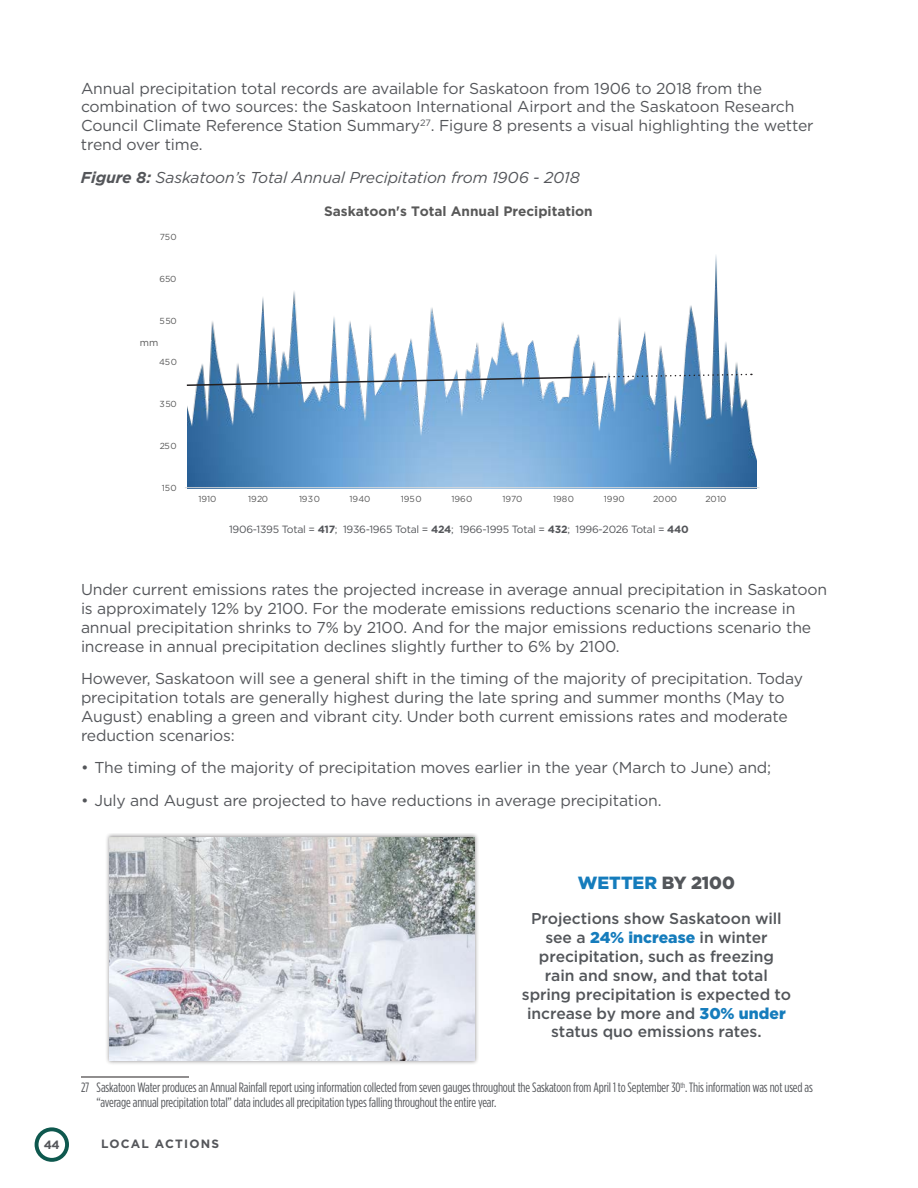
<style>
.page{position:relative;width:918px;height:1188px;background:#fff}
.page>*{position:absolute;margin:0;border:0;box-sizing:border-box;transform-origin:0 0}
.t1{font:900 17.7px "Gotham";letter-spacing:-.005em;color:#157cbc}
.t2{font:15.75px/18.9px "Gotham";letter-spacing:-.01em;color:#54565a}
.t3{font:500 15.75px/18.9px "Gotham";letter-spacing:-.005em;color:#53565a;text-align:center}
.t4{font:italic 15.75px "Gotham";letter-spacing:-.01em;color:#54565a}
.t5{font:700 13.65px "Gotham";color:#595959}
.t6{font:13.5px/15px "Gotham Condensed";letter-spacing:-.01em;color:#54565a}
.t7{font:700 12px "Gotham";letter-spacing:.1em;color:#54565a}
.t8{font:10.5px "Gotham";letter-spacing:-.025em;color:#54565a}
.t9{font:9.75px "Gotham";color:#595959}
.t10{font:8.7px "Gotham";letter-spacing:-.005em;color:#595959}
.s1{font-weight:700}
.s2{color:#53565a}
.s3{font-weight:900;color:#157cbc}
</style>
<div class="page">
<div style="left:35px;top:1127px;width:34px;height:35px;border:4px solid #0e584e;border-radius:50%"></div>
<svg style="left:185px;top:255px;width:575px;height:234px"></svg>
<hr style="left:81px;top:1077px;width:108px;height:1px;background:#231f20">
<svg style="left:185px;top:373px;width:567px;height:14px"></svg>
<div style="left:105px;top:833px;width:375px;height:232px;background:#231f20;opacity:.5"></div>
<img style="left:110px;top:837px;width:365px;height:224px">
<p class="t2" style="left:81px;top:78px;width:734px">Annual precipitation total records are available for Saskatoon from 1906 to 2018 from the combination of two sources: the Saskatoon International Airport and the Saskatoon Research Council Climate Reference Station Summary<sup>27</sup> . Figure 8 presents a visual highlighting the wetter trend over time .</p>
<p class="t4" style="left:81px;top:167px;width:501px"><span class="s1">Figure 8:</span> Saskatoon’s Total Annual Precipitation from 1906 - 2018</p>
<p class="t10" style="left:160px;top:231px;width:18px">750</p>
<p class="t10" style="left:159px;top:273px;width:18px">650</p>
<p class="t10" style="left:160px;top:315px;width:18px">550</p>
<p class="t9" style="left:140px;top:336px;width:20px">mm</p>
<p class="t10" style="left:159px;top:357px;width:19px">450</p>
<p class="t10" style="left:160px;top:399px;width:18px">350</p>
<p class="t10" style="left:160px;top:441px;width:18px">250</p>
<p class="t10" style="left:162px;top:482px;width:17px">150</p>
<p class="t5" style="left:324px;top:203px;width:270px">Saskatoon's Total Annual Precipitation</p>
<p class="t10" style="left:199px;top:493px;width:19px">1910</p>
<p class="t10" style="left:248px;top:493px;width:21px">1920</p>
<p class="t10" style="left:299px;top:493px;width:22px">1930</p>
<p class="t10" style="left:350px;top:493px;width:22px">1940</p>
<p class="t10" style="left:401px;top:493px;width:22px">1950</p>
<p class="t10" style="left:451px;top:493px;width:22px">1960</p>
<p class="t10" style="left:503px;top:493px;width:21px">1970</p>
<p class="t10" style="left:553px;top:493px;width:22px">1980</p>
<p class="t10" style="left:604px;top:493px;width:22px">1990</p>
<p class="t10" style="left:653px;top:493px;width:25px">2000</p>
<p class="t10" style="left:706px;top:493px;width:22px">2010</p>
<p class="t8" style="left:229px;top:522px;width:461px">1906-1395 Total = <span class="s1">417</span>; 1936-1965 Total = <span class="s1">424</span>; 1966-1995 Total = <span class="s1">432</span>; 1996-2026 Total = <span class="s1">440</span></p>
<p class="t2" style="left:81px;top:580px;width:748px">Under current emissions rates the projected increase in average annual precipitation in Saskatoon is approximately 12% by 2100 . For the moderate emissions reductions scenario the increase in annual precipitation shrinks to 7% by 2100 . And for the major emissions reductions scenario the increase in annual precipitation declines slightly further to 6% by 2100 .</p>
<p class="t2" style="left:81px;top:669px;width:723px">However, Saskatoon will see a general shift in the timing of the majority of precipitation . Today precipitation totals are generally highest during the late spring and summer months (May to August) enabling a green and vibrant city . Under both current emissions rates and moderate reduction scenarios:</p>
<p class="t2" style="left:81px;top:758px;width:692px">• The timing of the majority of precipitation moves earlier in the year (March to June) and;</p>
<p class="t2" style="left:81px;top:790px;width:582px">• July and August are projected to have reductions in average precipitation .</p>
<p class="t1" style="left:578px;top:871px;width:159px">WETTER <span class="s2">BY 2100</span></p>
<p class="t3" style="left:522px;top:909px;width:271px">Projections show Saskatoon will see a <span class="s3">24% increase</span> in winter precipitation, such as freezing<br>rain and snow, and that total spring precipitation is expected to increase by more and <span class="s3">30% under </span>status quo emissions rates.</p>
<p class="t6" style="left:97px;top:1080px;width:718px;text-indent:-16px">27 Saskatoon Water produces an Annual Rainfall report using information collected from seven gauges throughout the Saskatoon from April 1 to September 30<sup>th</sup>. This information was not used as “average annual precipitation total” data includes all precipitation types falling throughout the entire year.</p>
<p class="t7" style="left:44px;top:1136px;width:18px">44</p>
<p class="t7" style="left:101px;top:1136px;width:119px">LOCAL ACTIONS</p>
</div>
